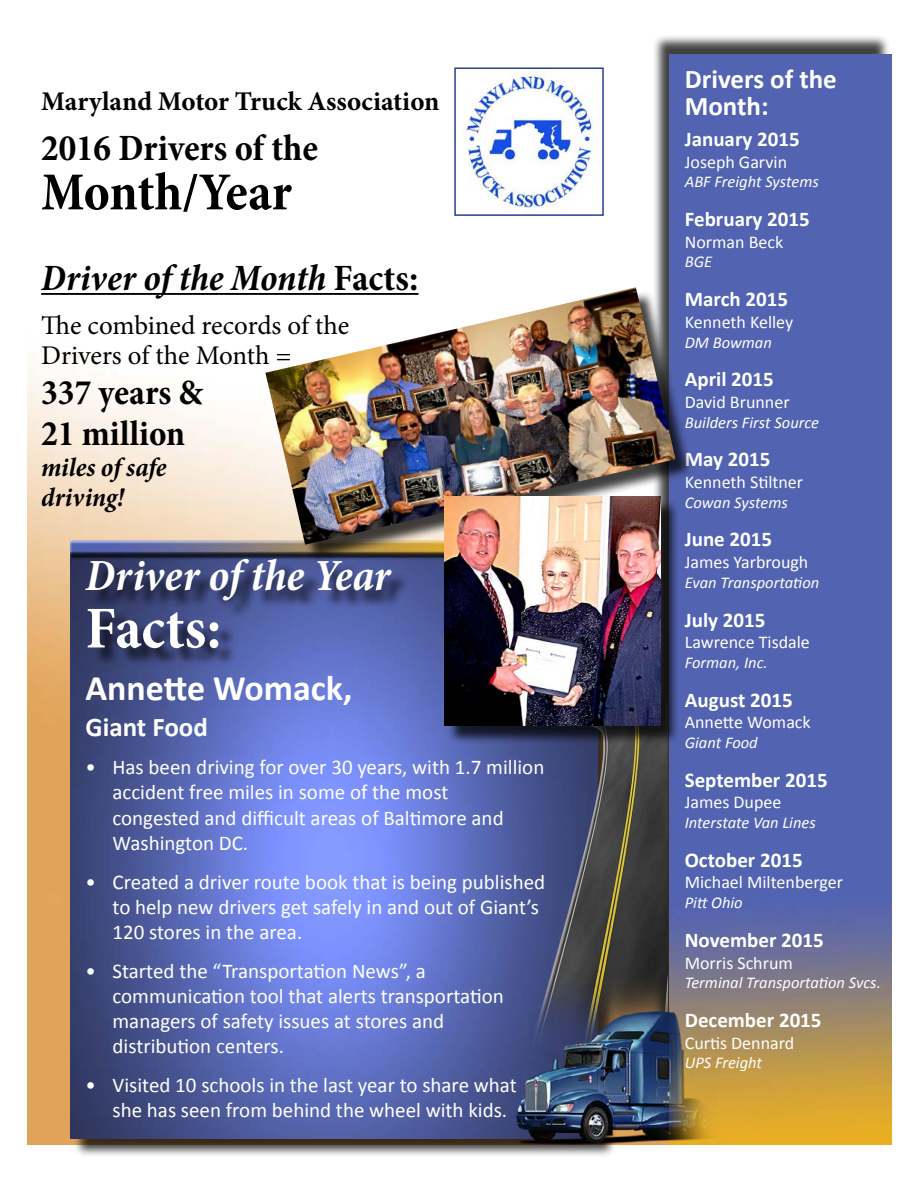
<style>
.page{position:relative;width:918px;height:1188px;background:#fff}
.page>*{position:absolute;margin:0;border:0;box-sizing:border-box;transform-origin:0 0}
.t1{font:700 condensed 60px "Minion Pro";color:#fff}
.t2{font:700 condensed 54px "Minion Pro";letter-spacing:-.01em;color:#000}
.t3{font:italic 700 condensed 45px "Minion Pro";color:#fff}
.t4{font:italic 700 condensed 37.5px "Minion Pro";letter-spacing:-.005em;color:#000}
.t5{font:700 condensed 37.5px "Minion Pro";color:#000}
.t6{font:700 condensed 36px/40.5px "Minion Pro";color:#000}
.t7{font:700 36px "Calibri";color:#fff}
.t8{font:27px/30px "Minion Pro";letter-spacing:-.005em;color:#000}
.t9{font:700 27px "Minion Pro";color:#000}
.t10{font:700 27px/27px "Calibri";color:#fff}
.t11{font:italic 700 condensed 27px/30px "Minion Pro";color:#000}
.t12{font:21px/25.2px "Calibri";color:#fff}
.t13{font:700 21px "Calibri";color:#fff}
.t14{font:18px "Calibri";color:#fff}
.t15{font:italic 16.5px "Calibri";color:#fff}
.s1{font-style:normal}
</style>
<div class="page">
<img style="left:27px;top:369px;width:238px;height:776px">
<div style="left:72px;top:542px;width:544px;height:616px;background:#000;opacity:.75"></div>
<img style="left:70px;top:540px;width:450px;height:598px">
<div style="left:652px;top:33px;width:239px;height:1108px;background:#000;opacity:.75"></div>
<img style="left:670px;top:54px;width:221px;height:1091px">
<img style="left:462px;top:74px;width:138px;height:138px">
<div style="left:454px;top:68px;width:150px;height:148px;border:2px solid #25408f"></div>
<hr style="left:41px;top:293px;width:378px;height:2px;background:#000">
<div style="left:89px;top:561px;width:321px;height:106px;background:#000;opacity:.75"></div>
<div style="left:268px;top:290px;width:426px;height:273px;background:#000;opacity:.75"></div>
<img style="left:265px;top:287px;width:411px;height:258px">
<img style="left:520px;top:745px;width:148px;height:266px">
<div style="left:447px;top:499px;width:233px;height:246px;background:#000;opacity:.75"></div>
<img style="left:445px;top:497px;width:216px;height:229px">
<img style="left:516px;top:1011px;width:227px;height:134px">
<p class="t9" style="left:41px;top:83px;width:400px">Maryland Motor Truck Association</p>
<h3 class="t5" style="left:41px;top:122px;width:278px">2016 Drivers of the</h3>
<h2 class="t2" style="left:41px;top:155px;width:252px">Month/Year</h2>
<h3 class="t4" style="left:41px;top:252px;width:379px">Driver of the Month <span class="s1">Facts:</span></h3>
<p class="t8" style="left:41px;top:310px;width:310px">The combined records of the<br>Drivers of the Month =</p>
<h3 class="t6" style="left:41px;top:372px;width:163px">337 years &amp;<br>21 million</h3>
<p class="t11" style="left:41px;top:452px;width:127px">miles of safe driving!</p>
<h3 class="t3" style="left:86px;top:545px;width:307px">Driver of the Year</h3>
<h1 class="t1" style="left:86px;top:587px;width:137px">Facts:</h1>
<h3 class="t7" style="left:86px;top:665px;width:269px">Annette Womack,</h3>
<p class="t10" style="left:86px;top:713px;width:124px">Giant Food</p>
<p class="t12" style="left:113px;top:755px;width:433px;text-indent:-27px">• Has been driving for over 30 years, with 1.7 million accident free miles in some of the most<br>congested and difficult areas of Baltimore and Washington DC.</p>
<p class="t12" style="left:113px;top:869px;width:434px;text-indent:-27px">• Created a driver route book that is being published to help new drivers get safely in and out of Giant’s<br>120 stores in the area.</p>
<p class="t12" style="left:113px;top:958px;width:393px;text-indent:-27px">• Started the “Transportation News”, a communication tool that alerts transportation managers of safety issues at stores and distribution centers.</p>
<p class="t12" style="left:113px;top:1072px;width:406px;text-indent:-27px">• Visited 10 schools in the last year to share what she has seen from behind the wheel with kids.</p>
<p class="t10" style="left:685px;top:65px;width:154px">Drivers of the<br>Month:</p>
<p class="t13" style="left:685px;top:126px;width:117px">January 2015</p>
<p class="t14" style="left:685px;top:150px;width:104px">Joseph Garvin</p>
<p class="t15" style="left:685px;top:171px;width:136px">ABF Freight Systems</p>
<p class="t13" style="left:685px;top:206px;width:127px">February 2015</p>
<p class="t14" style="left:685px;top:230px;width:100px">Norman Beck</p>
<p class="t15" style="left:685px;top:251px;width:29px">BGE</p>
<p class="t13" style="left:685px;top:286px;width:105px">March 2015</p>
<p class="t14" style="left:685px;top:310px;width:110px">Kenneth Kelley</p>
<p class="t15" style="left:685px;top:331px;width:89px">DM Bowman</p>
<p class="t13" style="left:685px;top:366px;width:91px">April 2015</p>
<p class="t14" style="left:685px;top:390px;width:106px">David Brunner</p>
<p class="t15" style="left:685px;top:411px;width:136px">Builders First Source</p>
<p class="t13" style="left:685px;top:446px;width:87px">May 2015</p>
<p class="t14" style="left:685px;top:471px;width:120px">Kenneth Stiltner</p>
<p class="t15" style="left:685px;top:491px;width:105px">Cowan Systems</p>
<p class="t13" style="left:685px;top:526px;width:89px">June 2015</p>
<p class="t14" style="left:685px;top:551px;width:125px">James Yarbrough</p>
<p class="t15" style="left:685px;top:571px;width:136px">Evan Transportation</p>
<p class="t13" style="left:685px;top:606px;width:82px">July 2015</p>
<p class="t14" style="left:685px;top:631px;width:127px">Lawrence Tisdale</p>
<p class="t15" style="left:685px;top:651px;width:84px">Forman, Inc.</p>
<p class="t13" style="left:685px;top:686px;width:109px">August 2015</p>
<p class="t14" style="left:685px;top:711px;width:127px">Annette Womack</p>
<p class="t15" style="left:685px;top:731px;width:75px">Giant Food</p>
<p class="t13" style="left:685px;top:766px;width:144px">September 2015</p>
<p class="t14" style="left:685px;top:791px;width:98px">James Dupee</p>
<p class="t15" style="left:685px;top:811px;width:133px">Interstate Van Lines</p>
<p class="t13" style="left:685px;top:846px;width:119px">October 2015</p>
<p class="t14" style="left:685px;top:871px;width:160px">Michael Miltenberger</p>
<p class="t15" style="left:685px;top:892px;width:60px">Pitt Ohio</p>
<p class="t13" style="left:685px;top:927px;width:141px">November 2015</p>
<p class="t14" style="left:685px;top:951px;width:110px">Morris Schrum</p>
<p class="t15" style="left:685px;top:972px;width:198px">Terminal Transportation Svcs.</p>
<p class="t13" style="left:685px;top:1007px;width:138px">December 2015</p>
<p class="t14" style="left:685px;top:1031px;width:111px">Curtis Dennard</p>
<p class="t15" style="left:685px;top:1052px;width:79px">UPS Freight</p>
</div>
